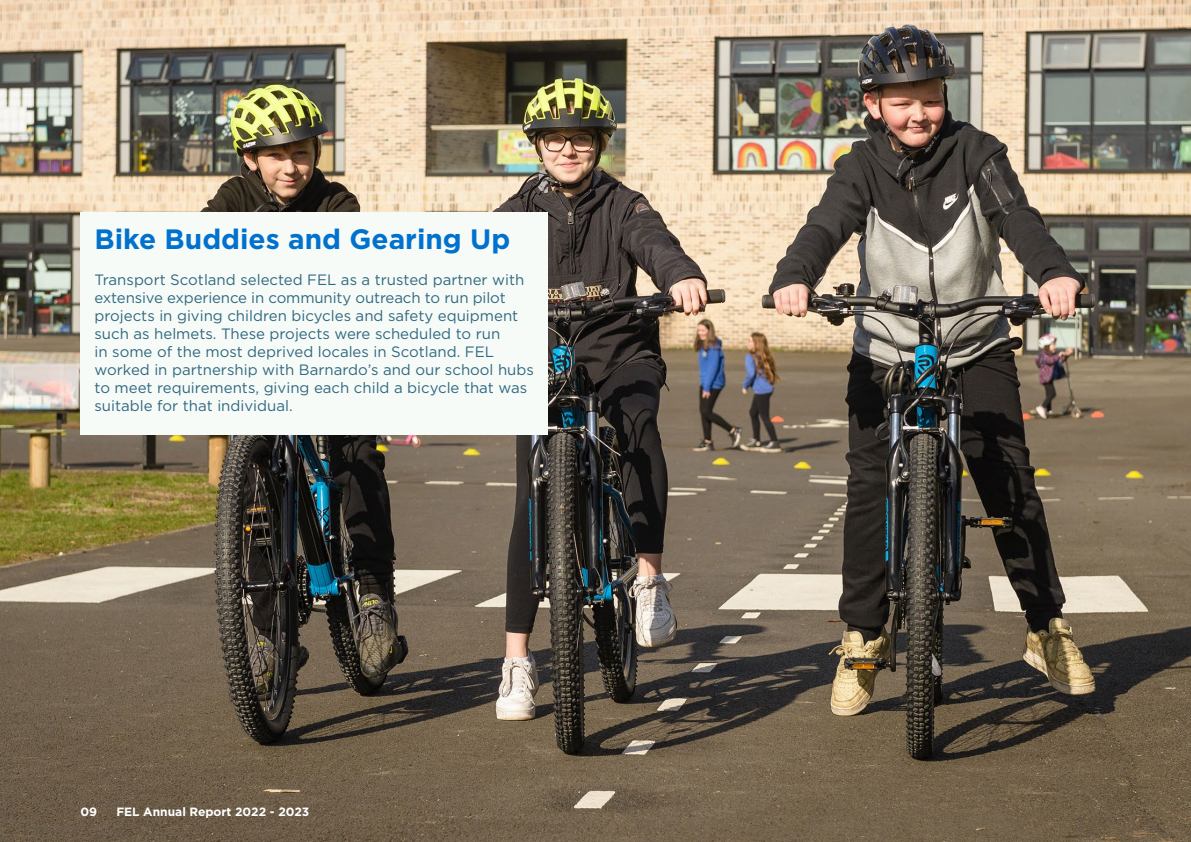
<style>
.page{position:relative;width:1191px;height:842px;background:#fff}
.page>*{position:absolute;margin:0;border:0;box-sizing:border-box;transform-origin:0 0}
.t1{font:700 28px "Gotham";color:#0072ce}
.t2{font:15px/18px "Gotham";color:#306980}
.t3{font:700 12px "Gotham";color:#fff}
</style>
<div class="page">
<img style="left:0;top:0;width:1191px;height:842px">
<div style="left:80px;top:213px;width:468px;height:222px;background:#f7fbf8"></div>
<h1 class="t1" style="left:94px;top:221px;width:417px">Bike Buddies and Gearing Up</h1>
<p class="t2" style="left:94px;top:271px;width:441px">Transport Scotland selected FEL as a trusted partner with extensive experience in community outreach to run pilot projects in giving children bicycles and safety equipment such as helmets. These projects were scheduled to run<br>in some of the most deprived locales in Scotland. FEL worked in partnership with Barnardo’s and our school hubs to meet requirements, giving each child a bicycle that was suitable for that individual.</p>
<p class="t3" style="left:80px;top:803px;width:18px">09</p>
<p class="t3" style="left:116px;top:803px;width:194px">FEL Annual Report 2022 - 2023</p>
</div>
